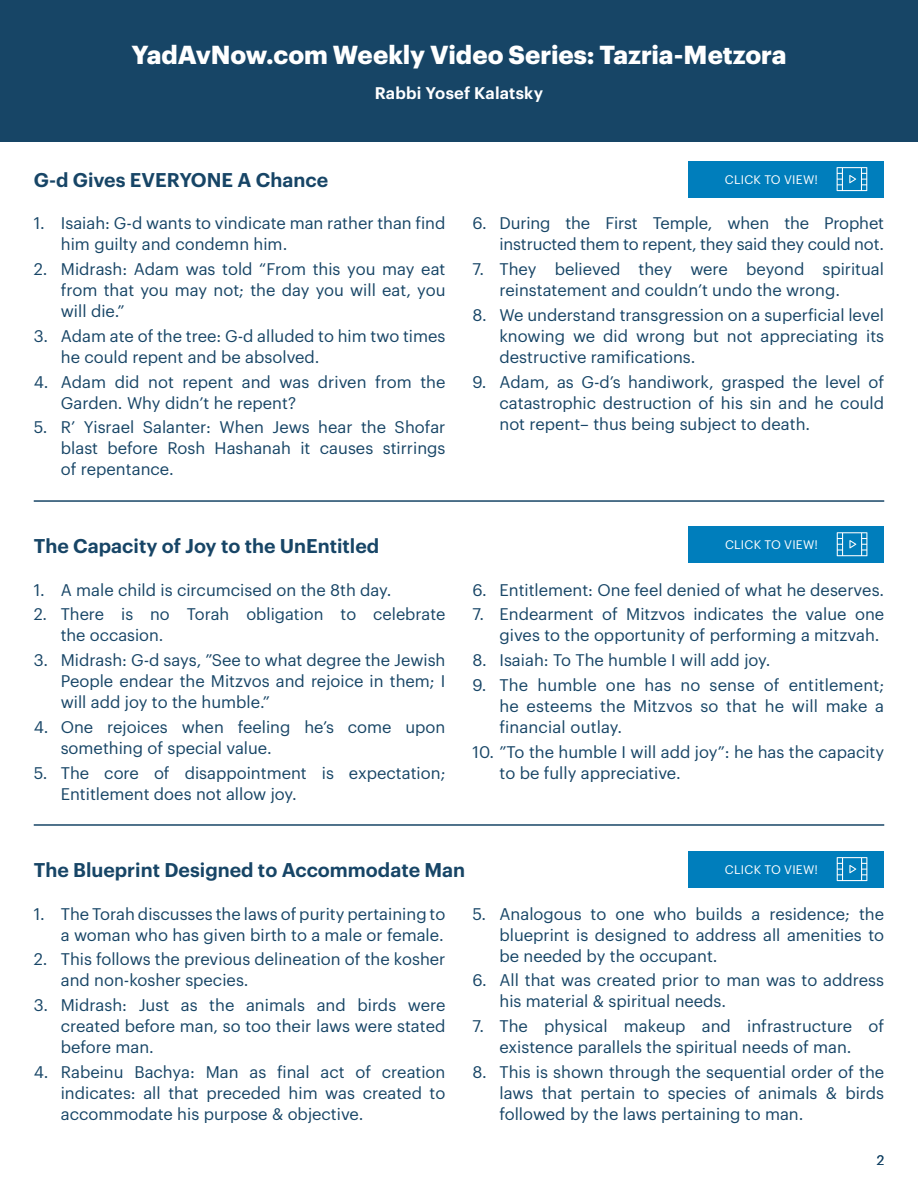
<style>
.page{position:relative;width:918px;height:1188px;background:#fff}
.page>*{position:absolute;margin:0;border:0;box-sizing:border-box;transform-origin:0 0}
.t1{font:700 25.5px "Graphik";letter-spacing:-.005em;color:#fff}
.t2{font:600 19.5px "Graphik";color:#174566}
.t3{font:16.5px/21px "Graphik";color:#174566}
.t4{font:600 16.5px "Graphik";letter-spacing:.01em;color:#fff}
.t5{font:13.5px "Graphik";color:#174566}
.t6{font:12.15px "Graphik";letter-spacing:.02em;color:#fff}
</style>
<div class="page">
<div style="left:689px;top:526px;width:195px;height:36px;background:#007ebc"></div>
<svg style="left:837px;top:532px;width:30px;height:24px"></svg>
<hr style="left:34px;top:824px;width:850px;height:2px;background:#174566">
<hr style="left:34px;top:500px;width:850px;height:2px;background:#174566">
<div style="left:689px;top:851px;width:195px;height:36px;background:#007ebc"></div>
<svg style="left:837px;top:857px;width:30px;height:24px"></svg>
<div style="left:0;top:0;width:918px;height:142px;background:#174566"></div>
<div style="left:688px;top:161px;width:196px;height:36px;background:#007ebc"></div>
<svg style="left:837px;top:167px;width:30px;height:24px"></svg>
<h1 class="t1" style="left:131px;top:35px;width:657px">YadAvNow.com Weekly Video Series: Tazria-Metzora</h1>
<p class="t4" style="left:375px;top:80px;width:170px">Rabbi Yosef Kalatsky</p>
<p class="t2" style="left:34px;top:165px;width:296px">G-d Gives EVERYONE A Chance</p>
<p class="t6" style="left:725px;top:171px;width:95px">CLICK TO VIEW!</p>
<p class="t3" style="left:61px;top:211px;width:386px;text-indent:-27px">1. Isaiah: G-d wants to vindicate man rather than find him guilty and condemn him.</p>
<p class="t3" style="left:61px;top:257px;width:386px;text-align:justify;text-indent:-27px">2. Midrash: Adam was told “From this you may eat from that you may not; the day you will eat, you will die.”</p>
<p class="t3" style="left:61px;top:324px;width:386px;text-indent:-27px">3. Adam ate of the tree: G-d alluded to him two times he could repent and be absolved.</p>
<p class="t3" style="left:61px;top:370px;width:386px;text-indent:-27px">4. Adam did not repent and was driven from the<br>Garden. Why didn’t he repent?</p>
<p class="t3" style="left:61px;top:416px;width:386px;text-align:justify;text-indent:-27px">5. R’ Yisrael Salanter: When Jews hear the Shofar blast before Rosh Hashanah it causes stirrings of repentance.</p>
<p class="t3" style="left:472px;top:211px;width:413px;text-align:right">6. During the First Temple, when the Prophet instructed them to repent, they said they could not.</p>
<p class="t3" style="left:499px;top:257px;width:386px;text-indent:-27px">7. They believed they were beyond spiritual reinstatement and couldn’t undo the wrong.</p>
<p class="t3" style="left:499px;top:303px;width:386px;text-align:justify;text-indent:-27px">8. We understand transgression on a superficial level knowing we did wrong but not appreciating its destructive ramifications.</p>
<p class="t3" style="left:499px;top:370px;width:386px;text-align:justify;text-indent:-27px">9. Adam, as G-d’s handiwork, grasped the level of catastrophic destruction of his sin and he could not repent– thus being subject to death.</p>
<p class="t2" style="left:34px;top:531px;width:347px">The Capacity of Joy to the UnEntitled</p>
<p class="t6" style="left:725px;top:536px;width:95px">CLICK TO VIEW!</p>
<p class="t3" style="left:34px;top:578px;width:359px">1. A male child is circumcised on the 8th day.</p>
<p class="t3" style="left:61px;top:603px;width:386px;text-indent:-27px">2. There is no Torah obligation to celebrate the occasion.</p>
<p class="t3" style="left:61px;top:648px;width:386px;text-align:justify;text-indent:-27px">3. Midrash: G-d says, ”See to what degree the Jewish People endear the Mitzvos and rejoice in them; I will add joy to the humble.”</p>
<p class="t3" style="left:61px;top:715px;width:386px;text-indent:-27px">4. One rejoices when feeling he’s come upon something of special value.</p>
<p class="t3" style="left:61px;top:761px;width:386px;text-indent:-27px">5. The core of disappointment is expectation;<br>Entitlement does not allow joy.</p>
<p class="t3" style="left:473px;top:578px;width:413px">6. Entitlement: One feel denied of what he deserves.</p>
<p class="t3" style="left:473px;top:603px;width:413px;text-align:right">7. Endearment of Mitzvos indicates the value one gives to the opportunity of performing a mitzvah.</p>
<p class="t3" style="left:473px;top:648px;width:299px">8. Isaiah: To The humble I will add joy.</p>
<p class="t3" style="left:499px;top:673px;width:386px;text-align:justify;text-indent:-27px">9. The humble one has no sense of entitlement; he esteems the Mitzvos so that he will make a financial outlay.</p>
<p class="t3" style="left:499px;top:740px;width:386px;text-indent:-27px">10. ”To the humble I will add joy”: he has the capacity to be fully appreciative.</p>
<p class="t2" style="left:34px;top:855px;width:433px">The Blueprint Designed to Accommodate Man</p>
<p class="t6" style="left:725px;top:861px;width:95px">CLICK TO VIEW!</p>
<p class="t3" style="left:34px;top:902px;width:413px;text-align:right">1. The Torah discusses the laws of purity pertaining to a woman who has given birth to a male or female.</p>
<p class="t3" style="left:61px;top:947px;width:386px;text-indent:-27px">2. This follows the previous delineation of the kosher and non-kosher species.</p>
<p class="t3" style="left:61px;top:993px;width:386px;text-align:justify;text-indent:-27px">3. Midrash: Just as the animals and birds were created before man, so too their laws were stated before man.</p>
<p class="t3" style="left:61px;top:1060px;width:386px;text-align:justify;text-indent:-27px">4. Rabeinu Bachya: Man as final act of creation indicates: all that preceded him was created to accommodate his purpose &amp; objective.</p>
<p class="t3" style="left:499px;top:902px;width:386px;text-align:justify;text-indent:-27px">5. Analogous to one who builds a residence; the blueprint is designed to address all amenities to be needed by the occupant.</p>
<p class="t3" style="left:499px;top:969px;width:386px;text-indent:-27px">6. All that was created prior to man was to address his material &amp; spiritual needs.</p>
<p class="t3" style="left:472px;top:1014px;width:413px;text-align:center">7. The physical makeup and infrastructure of existence parallels the spiritual needs of man.</p>
<p class="t3" style="left:499px;top:1060px;width:386px;text-align:justify;text-indent:-27px">8. This is shown through the sequential order of the laws that pertain to species of animals &amp; birds followed by the laws pertaining to man.</p>
<p class="t5" style="left:877px;top:1150px;width:9px">2</p>
</div>
